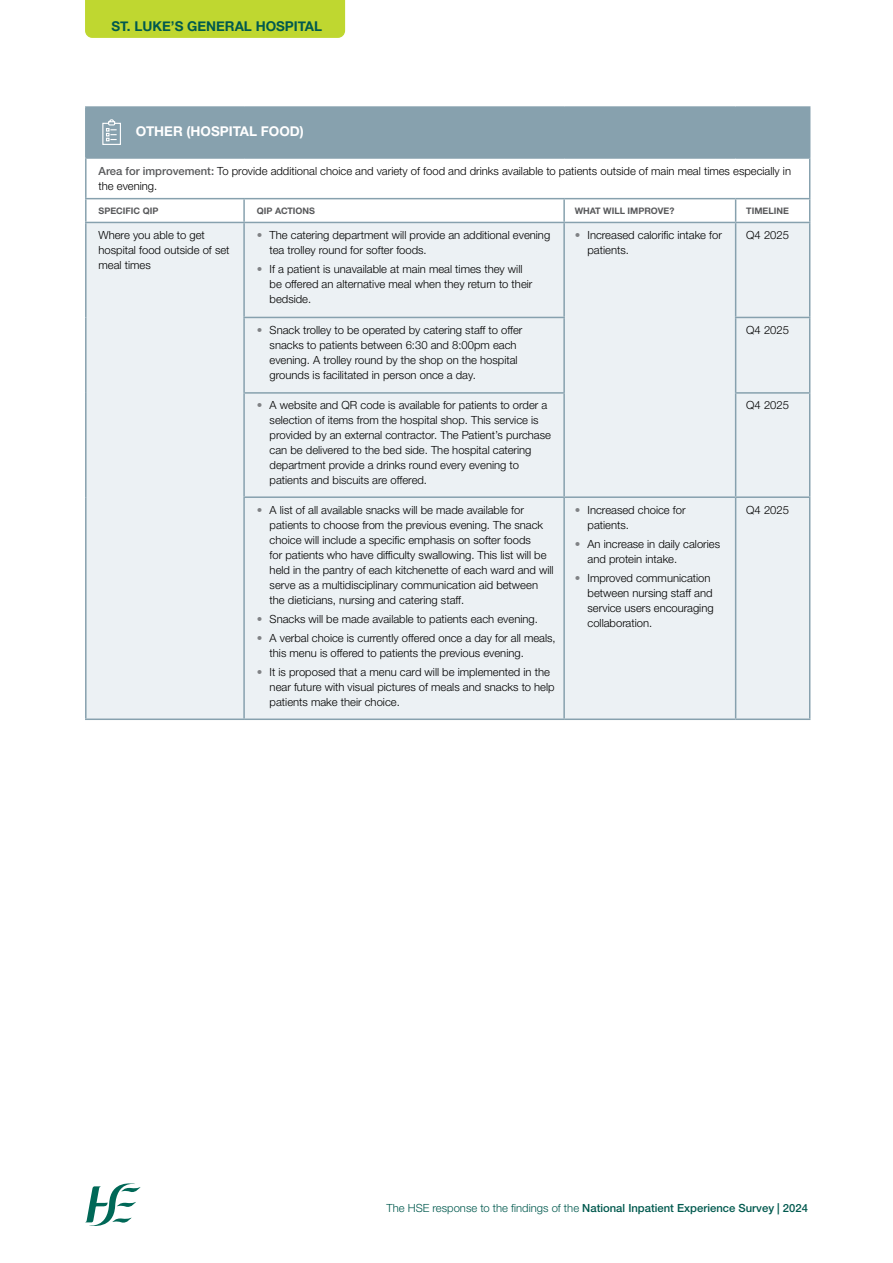
<style>
.page{position:relative;width:893px;height:1263px;background:#fff}
.page>*{position:absolute;margin:0;border:0;box-sizing:border-box;transform-origin:0 0}
.t1{font:700 13.5px "Helvetica Neue";color:#00594e}
.t2{font:700 13.5px "Helvetica Neue LTW1 G";color:#fff}
.t3{font:300 11.25px/15px "Helvetica Neue LTW1 G";color:#000}
.t4{font:500 11.25px "Helvetica Neue LTW1 G";color:#00594e}
.t5{font:700 9px "Helvetica Neue LTW1 G";color:#58595b}
.s1{font-weight:500;color:#58595b}
.s2{font-weight:700;color:#808285}
.s3{font-weight:300}
</style>
<div class="page">
<svg style="left:85px;top:1183px;width:56px;height:43px"></svg>
<div style="left:85px;top:0;width:260px;height:38px;background:#bfd730"></div>
<div style="left:86px;top:107px;width:724px;height:51px;background:#87a1ae"></div>
<svg style="left:87px;top:197px;width:722px;height:25px"></svg>
<div style="left:87px;top:223px;width:722px;height:495px;background:#ecf1f4"></div>
<hr style="left:85px;top:159px;width:2px;height:39px;background:#87a1ae">
<hr style="left:809px;top:159px;width:1px;height:39px;background:#87a1ae">
<hr style="left:85px;top:199px;width:2px;height:23px;background:#87a1ae">
<hr style="left:243px;top:199px;width:2px;height:23px;background:#87a1ae">
<hr style="left:563px;top:199px;width:2px;height:23px;background:#87a1ae">
<svg style="left:735px;top:199px;width:1px;height:23px"></svg>
<svg style="left:809px;top:199px;width:1px;height:23px"></svg>
<hr style="left:243px;top:223px;width:2px;height:94px;background:#87a1ae">
<hr style="left:243px;top:318px;width:2px;height:74px;background:#87a1ae">
<hr style="left:243px;top:394px;width:2px;height:102px;background:#87a1ae">
<hr style="left:243px;top:498px;width:2px;height:220px;background:#87a1ae">
<hr style="left:563px;top:223px;width:2px;height:94px;background:#87a1ae">
<hr style="left:735px;top:223px;width:1px;height:94px;background:#87a1ae">
<hr style="left:809px;top:223px;width:1px;height:94px;background:#87a1ae">
<hr style="left:563px;top:318px;width:2px;height:74px;background:#87a1ae">
<hr style="left:735px;top:318px;width:1px;height:74px;background:#87a1ae">
<hr style="left:809px;top:318px;width:1px;height:74px;background:#87a1ae">
<hr style="left:563px;top:394px;width:2px;height:102px;background:#87a1ae">
<hr style="left:735px;top:394px;width:1px;height:102px;background:#87a1ae">
<hr style="left:809px;top:394px;width:1px;height:102px;background:#87a1ae">
<hr style="left:563px;top:498px;width:2px;height:220px;background:#87a1ae">
<hr style="left:735px;top:498px;width:1px;height:220px;background:#87a1ae">
<hr style="left:809px;top:498px;width:1px;height:220px;background:#87a1ae">
<hr style="left:85px;top:222px;width:159px;height:1px;background:#87a1ae">
<hr style="left:85px;top:223px;width:2px;height:94px;background:#87a1ae">
<hr style="left:244px;top:222px;width:320px;height:1px;background:#87a1ae">
<hr style="left:564px;top:222px;width:172px;height:1px;background:#87a1ae">
<hr style="left:736px;top:222px;width:74px;height:1px;background:#87a1ae">
<hr style="left:85px;top:317px;width:2px;height:76px;background:#87a1ae">
<hr style="left:243px;top:317px;width:322px;height:1px;background:#87a1ae">
<hr style="left:735px;top:317px;width:75px;height:1px;background:#87a1ae">
<hr style="left:85px;top:393px;width:2px;height:104px;background:#87a1ae">
<hr style="left:243px;top:392px;width:322px;height:2px;background:#87a1ae">
<hr style="left:735px;top:392px;width:75px;height:2px;background:#87a1ae">
<hr style="left:85px;top:497px;width:2px;height:221px;background:#87a1ae">
<hr style="left:243px;top:496px;width:321px;height:2px;background:#87a1ae">
<hr style="left:564px;top:496px;width:172px;height:2px;background:#87a1ae">
<hr style="left:736px;top:496px;width:74px;height:2px;background:#87a1ae">
<hr style="left:85px;top:718px;width:159px;height:2px;background:#87a1ae">
<hr style="left:244px;top:718px;width:320px;height:2px;background:#87a1ae">
<hr style="left:564px;top:718px;width:172px;height:2px;background:#87a1ae">
<hr style="left:736px;top:718px;width:74px;height:2px;background:#87a1ae">
<hr style="left:85px;top:106px;width:159px;height:2px;background:#87a1ae">
<hr style="left:85px;top:108px;width:2px;height:49px;background:#87a1ae">
<hr style="left:244px;top:106px;width:320px;height:2px;background:#87a1ae">
<hr style="left:564px;top:106px;width:172px;height:2px;background:#87a1ae">
<hr style="left:736px;top:106px;width:74px;height:2px;background:#87a1ae">
<hr style="left:85px;top:157px;width:159px;height:2px;background:#87a1ae">
<hr style="left:244px;top:157px;width:320px;height:2px;background:#87a1ae">
<hr style="left:564px;top:157px;width:172px;height:2px;background:#87a1ae">
<hr style="left:736px;top:157px;width:74px;height:2px;background:#87a1ae">
<hr style="left:85px;top:198px;width:159px;height:1px;background:#87a1ae">
<hr style="left:244px;top:198px;width:320px;height:1px;background:#87a1ae">
<hr style="left:564px;top:198px;width:172px;height:1px;background:#87a1ae">
<hr style="left:736px;top:198px;width:74px;height:1px;background:#87a1ae">
<svg style="left:102px;top:119px;width:19px;height:26px"></svg>
<p class="t1" style="left:111px;top:15px;width:212px">ST. LUKE’S GENERAL HOSPITAL</p>
<p class="t2" style="left:136px;top:123px;width:169px">OTHER (HOSPITAL FOOD)</p>
<p class="t3" style="left:99px;top:163px;width:694px"><span class="s1">Area for improvement:</span> To provide additional choice and variety of food and drinks available to patients outside of main meal times especially in the evening.</p>
<p class="t5" style="left:99px;top:205px;width:61px">SPECIFIC QIP</p>
<p class="t5" style="left:257px;top:205px;width:60px">QIP ACTIONS</p>
<p class="t5" style="left:575px;top:205px;width:101px">WHAT WILL IMPROVE?</p>
<p class="t5" style="left:746px;top:205px;width:44px">TIMELINE</p>
<p class="t3" style="left:99px;top:227px;width:133px">Where you able to get hospital food outside of set meal times</p>
<p class="t3" style="left:270px;top:227px;width:282px;text-indent:-13px"><span class="s2">•</span> The catering department will provide an additional evening tea trolley round for softer foods.</p>
<p class="t3" style="left:270px;top:262px;width:264px;text-indent:-13px"><span class="s2">•</span> If a patient is unavailable at main meal times they will be offered an alternative meal when they return to their bedside.</p>
<p class="t3" style="left:587px;top:227px;width:136px;text-indent:-13px"><span class="s2">•</span> Increased calorific intake for patients.</p>
<p class="t3" style="left:746px;top:227px;width:44px">Q4 2025</p>
<p class="t3" style="left:270px;top:322px;width:254px;text-indent:-13px"><span class="s2">•</span> Snack trolley to be operated by catering staff to offer snacks to patients between 6:30 and 8:00pm each evening. A trolley round by the shop on the hospital grounds is facilitated in person once a day.</p>
<p class="t3" style="left:746px;top:322px;width:44px">Q4 2025</p>
<p class="t3" style="left:270px;top:398px;width:283px;text-indent:-13px"><span class="s2">•</span> A website and QR code is available for patients to order a selection of items from the hospital shop. This service is provided by an external contractor. The Patient’s purchase can be delivered to the bed side. The hospital catering department provide a drinks round every evening to patients and biscuits are offered.</p>
<p class="t3" style="left:746px;top:398px;width:44px">Q4 2025</p>
<p class="t3" style="left:270px;top:502px;width:286px;text-indent:-13px"><span class="s2">•</span> A list of all available snacks will be made available for patients to choose from the previous evening. The snack choice will include a specific emphasis on softer foods<br>for patients who have difficulty swallowing. This list will be held in the pantry of each kitchenette of each ward and will serve as a multidisciplinary communication aid between the dieticians, nursing and catering staff.</p>
<p class="t3" style="left:257px;top:611px;width:283px"><span class="s2">•</span> Snacks will be made available to patients each evening.</p>
<p class="t3" style="left:270px;top:631px;width:288px;text-indent:-13px"><span class="s2">•</span> A verbal choice is currently offered once a day for all meals, this menu is offered to patients the previous evening.</p>
<p class="t3" style="left:270px;top:665px;width:287px;text-indent:-13px"><span class="s2">•</span> It is proposed that a menu card will be implemented in the near future with visual pictures of meals and snacks to help patients make their choice.</p>
<p class="t3" style="left:746px;top:502px;width:44px">Q4 2025</p>
<p class="t3" style="left:588px;top:502px;width:100px;text-indent:-13px"><span class="s2">•</span> Increased choice for patients.</p>
<p class="t3" style="left:588px;top:536px;width:134px;text-indent:-13px"><span class="s2">•</span> An increase in daily calories and protein intake.</p>
<p class="t3" style="left:588px;top:571px;width:128px;text-indent:-13px"><span class="s2">•</span> Improved communication between nursing staff and service users encouraging collaboration.</p>
<p class="t4" style="left:386px;top:1201px;width:423px"><span class="s3">The HSE response to the findings of the</span> National Inpatient Experience Survey | 2024</p>
</div>
